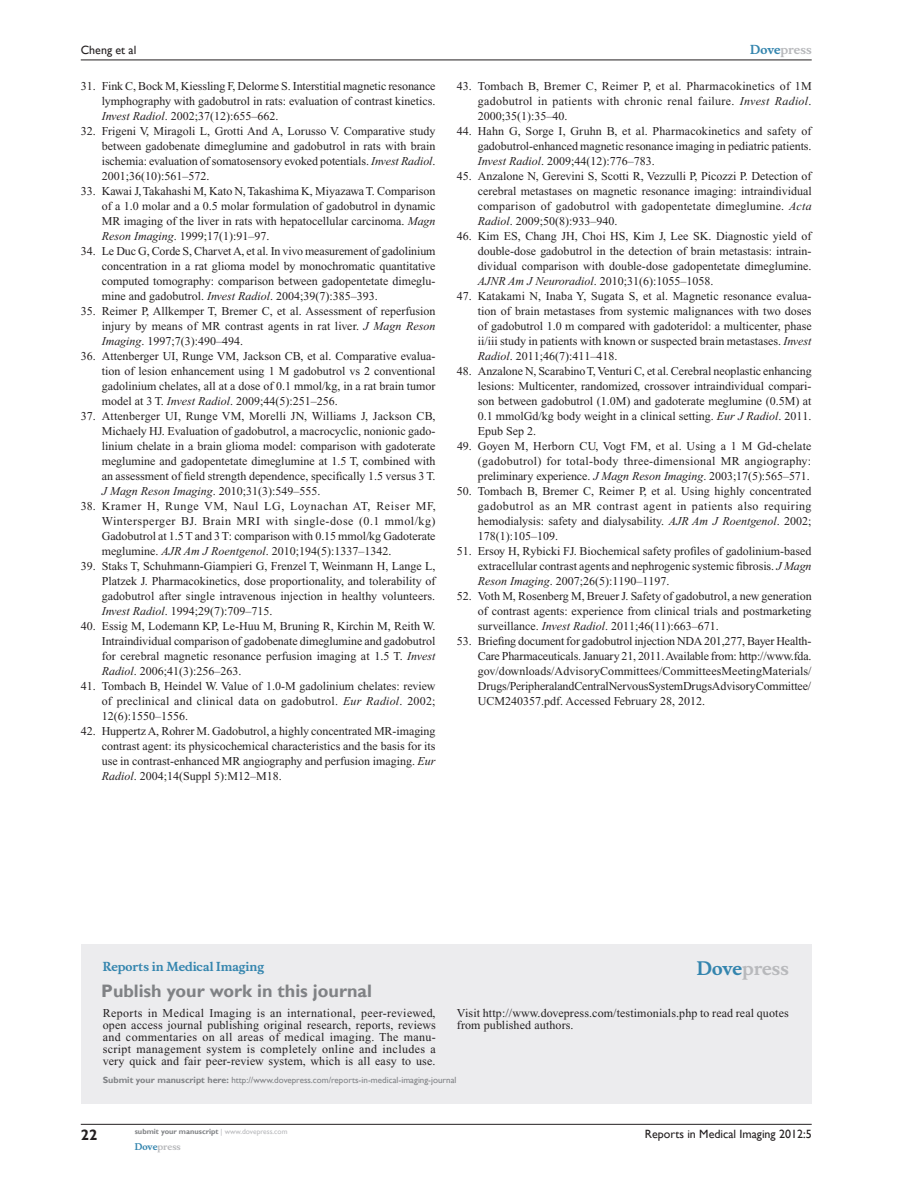
<style>
.page{position:relative;width:918px;height:1188px;background:#fff}
.page>*{position:absolute;margin:0;border:0;box-sizing:border-box;transform-origin:0 0}
.t1{font:700 18px "Gill Sans";color:#808285}
.t2{font:700 18px "Musee";color:#b8b9bc}
.t3{font:700 15px "Gill Sans";color:#231f20}
.t4{font:12px/15px "Times New Roman";color:#231f20;text-align:justify}
.t5{font:12px "Gill Sans";color:#231f20}
.t6{font:700 12px "Musee";color:#3485ae}
.t7{font:700 12px "Musee";color:#b8b9bc}
.t8{font:9px "Gill Sans";color:#808285}
.t9{font:700 9px "Musee";color:#b8b9bc}
.t10{font:700 7.5px "Gill Sans";color:#808285}
.s1{font-style:italic}
.s2{color:#3485ae}
.s3{font-weight:700}
.s4{font-weight:400;color:#b8b9bc}
</style>
<div class="page">
<div style="left:81px;top:944px;width:731px;height:159px;background:#ececee"></div>
<hr style="left:81px;top:1124px;width:731px;height:1px;background:#231f20">
<hr style="left:81px;top:60px;width:731px;height:1px;background:#231f20">
<p class="t5" style="left:81px;top:43px;width:57px">Cheng et al</p>
<p class="t4" style="left:102px;top:79px;width:335px;text-indent:-21px">31. Fink C, Bock M, Kiessling F, Delorme S. Interstitial magnetic resonance lymphography with gadobutrol in rats: evaluation of contrast kinetics.<br><span class="s1">Invest Radiol</span>. 2002;37(12):655–662.</p>
<p class="t4" style="left:102px;top:124px;width:335px;text-indent:-21px">32. Frigeni V, Miragoli L, Grotti And A, Lorusso V. Comparative study between gadobenate dimeglumine and gadobutrol in rats with brain ischemia: evaluation of somatosensory evoked potentials. <span class="s1">Invest Radiol</span>.<br>2001;36(10):561–572.</p>
<p class="t4" style="left:102px;top:184px;width:335px;text-indent:-21px">33. Kawai J, Takahashi M, Kato N, Takashima K, Miyazawa T. Comparison of a 1.0 molar and a 0.5 molar formulation of gadobutrol in dynamic MR imaging of the liver in rats with hepatocellular carcinoma. <span class="s1">Magn Reson Imaging</span>. 1999;17(1):91–97.</p>
<p class="t4" style="left:102px;top:244px;width:335px;text-indent:-21px">34. Le Duc G, Corde S, Charvet A, et al. In vivo measurement of gadolinium concentration in a rat glioma model by monochromatic quantitative computed tomography: comparison between gadopentetate dimeglu&shy;mine and gadobutrol. <span class="s1">Invest Radiol</span>. 2004;39(7):385–393.</p>
<p class="t4" style="left:102px;top:304px;width:335px;text-indent:-21px">35. Reimer P, Allkemper T, Bremer C, et al. Assessment of reperfusion injury by means of MR contrast agents in rat liver. <span class="s1">J Magn Reson Imaging</span>. 1997;7(3):490–494.</p>
<p class="t4" style="left:102px;top:349px;width:335px;text-indent:-21px">36. Attenberger UI, Runge VM, Jackson CB, et al. Comparative evalua&shy;tion of lesion enhancement using 1 M gadobutrol vs 2 conventional gadolinium chelates, all at a dose of 0.1 mmol/kg, in a rat brain tumor model at 3 T. <span class="s1">Invest Radiol</span>. 2009;44(5):251–256.</p>
<p class="t4" style="left:102px;top:409px;width:335px;text-indent:-21px">37. Attenberger UI, Runge VM, Morelli JN, Williams J, Jackson CB, Michaely HJ. Evaluation of gadobutrol, a macrocyclic, nonionic gado&shy;linium chelate in a brain glioma model: comparison with gadoterate meglumine and gadopentetate dimeglumine at 1.5 T, combined with an assessment of field strength dependence, specifically 1.5 versus 3 T.<br><span class="s1">J Magn Reson Imaging</span>. 2010;31(3):549–555.</p>
<p class="t4" style="left:102px;top:499px;width:336px;text-indent:-21px">38. Kramer H, Runge VM, Naul LG, Loynachan AT, Reiser MF, Wintersperger BJ. Brain MRI with single-dose (0.1 mmol/kg)<br>Gadobutrol at 1.5 T and 3 T: comparison with 0.15 mmol/kg Gadoterate meglumine. <span class="s1">AJR Am J Roentgenol</span>. 2010;194(5):1337–1342.</p>
<p class="t4" style="left:102px;top:559px;width:335px;text-indent:-21px">39. Staks T, Schuhmann-Giampieri G, Frenzel T, Weinmann H, Lange L, Platzek J. Pharmacokinetics, dose proportionality, and tolerability of gadobutrol after single intravenous injection in healthy volunteers.<br><span class="s1">Invest Radiol</span>. 1994;29(7):709–715.</p>
<p class="t4" style="left:102px;top:619px;width:335px;text-indent:-21px">40. Essig M, Lodemann KP, Le-Huu M, Bruning R, Kirchin M, Reith W.<br>Intraindividual comparison of gadobenate dimeglumine and gadobutrol for cerebral magnetic resonance perfusion imaging at 1.5 T. <span class="s1">Invest Radiol</span>. 2006;41(3):256–263.</p>
<p class="t4" style="left:102px;top:679px;width:335px;text-indent:-21px">41. Tombach B, Heindel W. Value of 1.0-M gadolinium chelates: review of preclinical and clinical data on gadobutrol. <span class="s1">Eur Radiol</span>. 2002; 12(6):1550–1556.</p>
<p class="t4" style="left:102px;top:724px;width:335px;text-indent:-21px">42. Huppertz A, Rohrer M. Gadobutrol, a highly concentrated MR-imaging contrast agent: its physicochemical characteristics and the basis for its use in contrast-enhanced MR angiography and perfusion imaging. <span class="s1">Eur Radiol</span>. 2004;14(Suppl 5):M12–M18.</p>
<p class="t7" style="left:750px;top:43px;width:63px"><span class="s2">Dove</span>press</p>
<p class="t4" style="left:478px;top:79px;width:335px;text-indent:-21px">43. Tombach B, Bremer C, Reimer P, et al. Pharmacokinetics of 1M gadobutrol in patients with chronic renal failure. <span class="s1">Invest Radiol</span>.<br>2000;35(1):35–40.</p>
<p class="t4" style="left:478px;top:124px;width:335px;text-indent:-21px">44. Hahn G, Sorge I, Gruhn B, et al. Pharmacokinetics and safety of gadobutrol-enhanced magnetic resonance imaging in pediatric patients.<br><span class="s1">Invest Radiol</span>. 2009;44(12):776–783.</p>
<p class="t4" style="left:478px;top:169px;width:335px;text-indent:-21px">45. Anzalone N, Gerevini S, Scotti R, Vezzulli P, Picozzi P. Detection of cerebral metastases on magnetic resonance imaging: intraindividual comparison of gadobutrol with gadopentetate dimeglumine. <span class="s1">Acta Radiol</span>. 2009;50(8):933–940.</p>
<p class="t4" style="left:478px;top:229px;width:335px;text-indent:-21px">46. Kim ES, Chang JH, Choi HS, Kim J, Lee SK. Diagnostic yield of double-dose gadobutrol in the detection of brain metastasis: intrain&shy;dividual comparison with double-dose gadopentetate dimeglumine.<br><span class="s1">AJNR Am J Neuroradiol</span>. 2010;31(6):1055–1058.</p>
<p class="t4" style="left:478px;top:289px;width:335px;text-indent:-21px">47. Katakami N, Inaba Y, Sugata S, et al. Magnetic resonance evalua&shy;tion of brain metastases from systemic malignances with two doses of gadobutrol 1.0 m compared with gadoteridol: a multicenter, phase ii/iii study in patients with known or suspected brain metastases. <span class="s1">Invest Radiol</span>. 2011;46(7):411–418.</p>
<p class="t4" style="left:478px;top:364px;width:335px;text-indent:-21px">48. Anzalone N, Scarabino T, Venturi C, et al. Cerebral neoplastic enhancing lesions: Multicenter, randomized, crossover intraindividual compari&shy;son between gadobutrol (1.0M) and gadoterate meglumine (0.5M) at 0.1 mmolGd/kg body weight in a clinical setting. <span class="s1">Eur J Radiol</span>. 2011.<br>Epub Sep 2.</p>
<p class="t4" style="left:478px;top:439px;width:335px;text-indent:-21px">49. Goyen M, Herborn CU, Vogt FM, et al. Using a 1 M Gd-chelate (gadobutrol) for total-body three-dimensional MR angiography: preliminary experience. <span class="s1">J Magn Reson Imaging</span>. 2003;17(5):565–571.</p>
<p class="t4" style="left:478px;top:484px;width:335px;text-indent:-21px">50. Tombach B, Bremer C, Reimer P, et al. Using highly concentrated gadobutrol as an MR contrast agent in patients also requiring hemodialysis: safety and dialysability. <span class="s1">AJR Am J Roentgenol</span>. 2002; 178(1):105–109.</p>
<p class="t4" style="left:478px;top:544px;width:335px;text-indent:-21px">51. Ersoy H, Rybicki FJ. Biochemical safety profiles of gadolinium-based extracellular contrast agents and nephrogenic systemic fibrosis. <span class="s1">J Magn Reson Imaging</span>. 2007;26(5):1190–1197.</p>
<p class="t4" style="left:478px;top:589px;width:336px;text-indent:-21px">52. Voth M, Rosenberg M, Breuer J. Safety of gadobutrol, a new generation of contrast agents: experience from clinical trials and postmarketing surveillance. <span class="s1">Invest Radiol</span>. 2011;46(11):663–671.</p>
<p class="t4" style="left:478px;top:634px;width:335px;text-indent:-21px">53. Briefing document for gadobutrol injection NDA 201,277, Bayer Health-Care Pharmaceuticals. January 21, 2011. Available from: http://www.fda. gov/downloads/AdvisoryCommittees/CommitteesMeetingMaterials/ Drugs/PeripheralandCentralNervousSystemDrugsAdvisoryCommittee/ UCM240357.pdf. Accessed February 28, 2012.</p>
<p class="t6" style="left:103px;top:959px;width:163px">Reports in Medical Imaging</p>
<h1 class="t1" style="left:101px;top:980px;width:272px">Publish your work in this journal</h1>
<h1 class="t2" style="left:697px;top:958px;width:94px"><span class="s2">Dove</span>press</h1>
<p class="t4" style="left:103px;top:1007px;width:335px;line-height:12px">Reports in Medical Imaging is an international, peer-reviewed, open access journal publishing original research, reports, reviews and commentaries on all areas of medical imaging. The manu&shy;script management system is completely online and includes a very quick and fair peer-review system, which is all easy to use.</p>
<p class="t4" style="left:457px;top:1007px;width:333px;line-height:12px">Visit http://www.dovepress.com/testimonials.php to read real quotes from published authors.</p>
<p class="t8" style="left:103px;top:1075px;width:355px"><span class="s3">Submit your manuscript here:</span> http://www.dovepress.com/reports-in-medical-imaging-journal</p>
<p class="t3" style="left:81px;top:1126px;width:18px">22</p>
<p class="t10" style="left:135px;top:1127px;width:154px">submit your manuscript <span class="s4">| www.dovepress.com</span></p>
<p class="t9" style="left:135px;top:1141px;width:48px"><span class="s2">Dove</span>press</p>
<p class="t5" style="left:645px;top:1127px;width:168px">Reports in Medical Imaging 2012:5</p>
</div>
